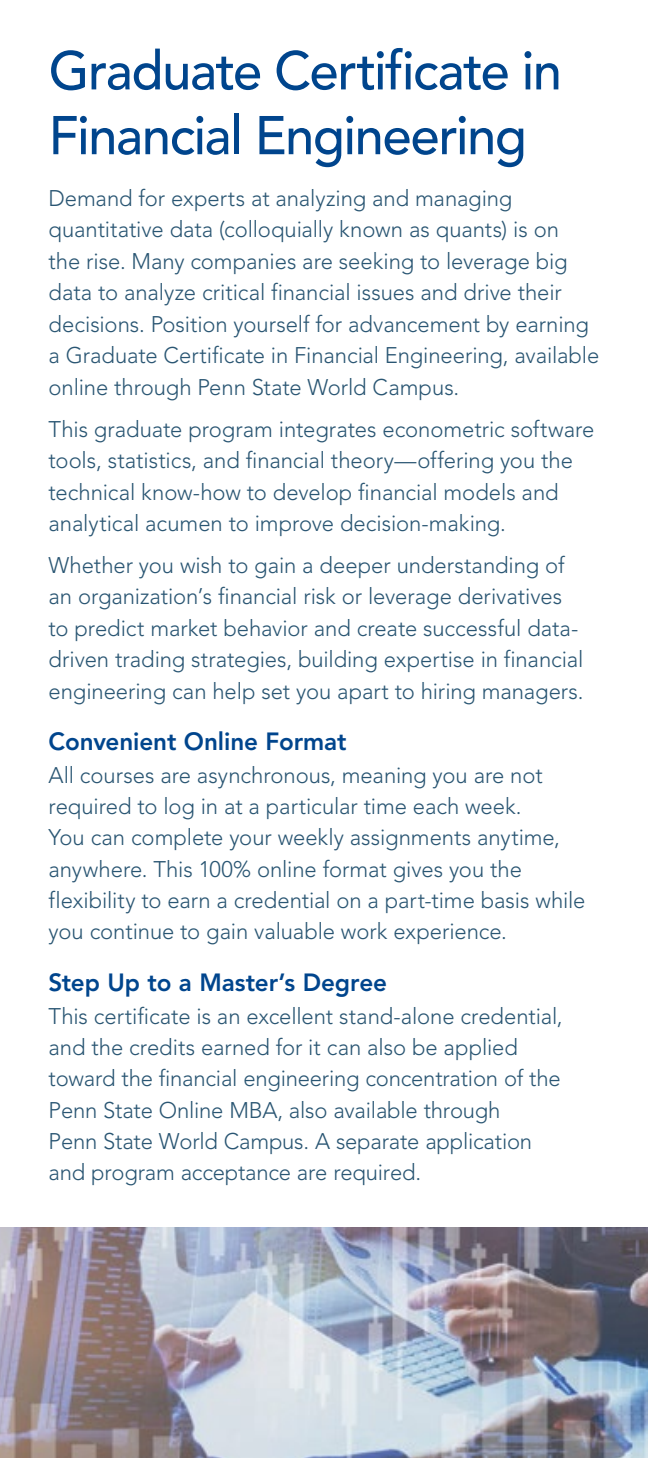
<style>
.page{position:relative;width:648px;height:1458px;background:#fff}
.page>*{position:absolute;margin:0;border:0;box-sizing:border-box;transform-origin:0 0}
.t1{font:500 54px/64.8px "Avenir LT Std";letter-spacing:-.025em;color:#00458d}
.t2{font:800 24.75px "Avenir LT Std";letter-spacing:-.005em;color:#00458d}
.t3{font:300 22.5px/31.5px "Avenir LT Std";letter-spacing:-.005em;color:#2a5673}
</style>
<div class="page">
<img style="left:0;top:1228px;width:648px;height:230px">
<h2 class="t1" style="left:49px;top:40px;width:515px">Graduate Certifcate in<br>Financial Engineering</h2>
<p class="t3" style="left:49px;top:183px;width:552px">Demand for experts at analyzing and managing quantitative data (colloquially known as quants) is on<br>the rise. Many companies are seeking to leverage big data to analyze critical financial issues and drive their decisions. Position yourself for advancement by earning a Graduate Certificate in Financial Engineering, available online through Penn State World Campus.</p>
<p class="t3" style="left:49px;top:413px;width:547px">This graduate program integrates econometric software tools, statistics, and financial theory—offering you the technical know-how to develop financial models and analytical acumen to improve decision-making.</p>
<p class="t3" style="left:49px;top:549px;width:536px">Whether you wish to gain a deeper understanding of an organization’s financial risk or leverage derivatives to predict market behavior and create successful data&shy;driven trading strategies, building expertise in financial engineering can help set you apart to hiring managers.</p>
<h3 class="t2" style="left:49px;top:727px;width:300px">Convenient Online Format</h3>
<p class="t3" style="left:49px;top:760px;width:538px">All courses are asynchronous, meaning you are not required to log in at a particular time each week.<br>You can complete your weekly assignments anytime, anywhere. This 100% online format gives you the flexibility to earn a credential on a part-time basis while you continue to gain valuable work experience.</p>
<h3 class="t2" style="left:49px;top:968px;width:340px">Step Up to a Master’s Degree</h3>
<p class="t3" style="left:49px;top:1000px;width:515px">This certificate is an excellent stand-alone credential, and the credits earned for it can also be applied toward the financial engineering concentration of the Penn State Online MBA, also available through<br>Penn State World Campus. A separate application and program acceptance are required.</p>
</div>
